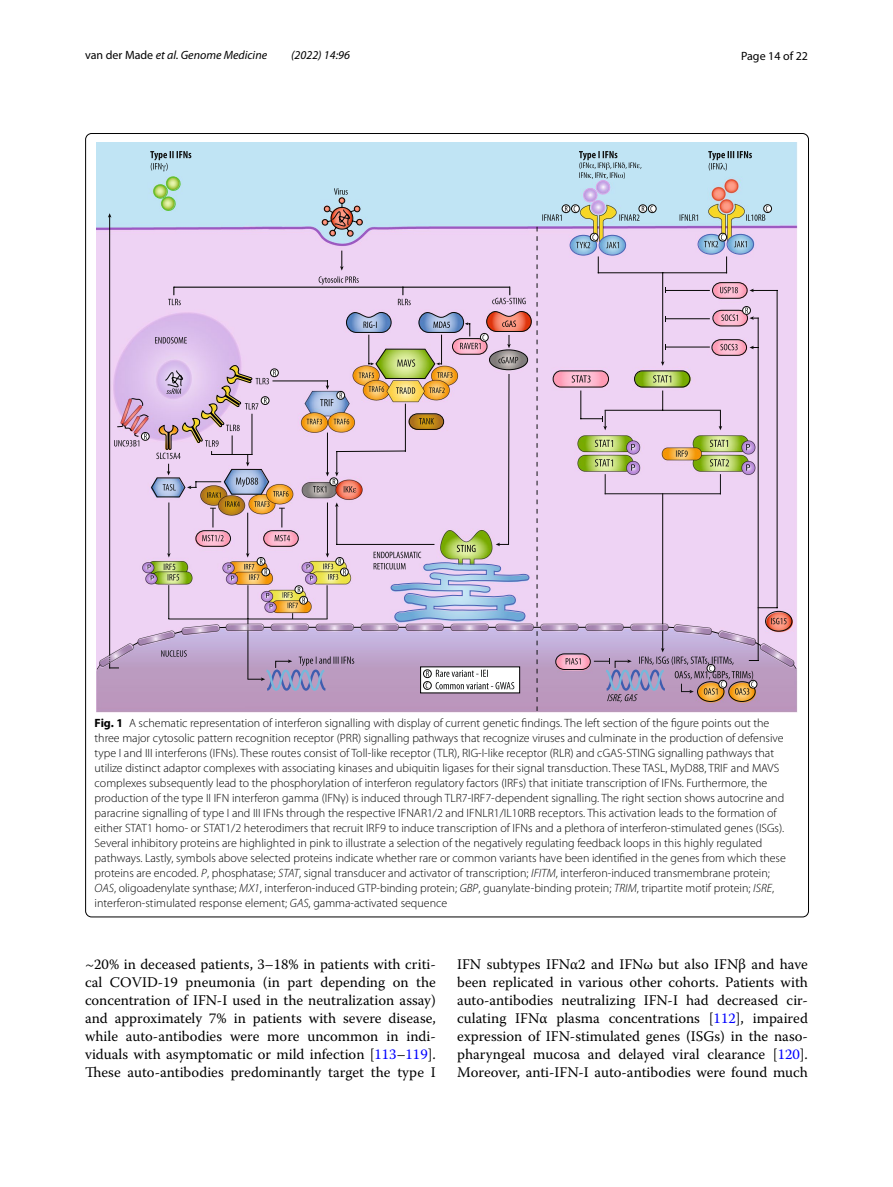
<style>
.page{position:relative;width:893px;height:1187px;background:#fff}
.page>*{position:absolute;margin:0;border:0;box-sizing:border-box;transform-origin:0 0}
.t1{font:14.7px/18px "Warnock Pro";color:#000;text-align:justify}
.t2{font:300 12px/15px "Myriad Pro";color:#000}
.t3{font:italic 12px "Myriad Pro";color:#000}
.t4{font:12px "Myriad Pro";color:#000}
.s1{font-style:normal}
.s2{font-weight:700}
.s3{font-style:italic}
.s4{color:#00f}
</style>
<div class="page">
<img style="left:97px;top:151px;width:699px;height:560px">
<p class="t3" style="left:85px;top:48px;width:184px"><span class="s1">van der Made</span> et al. Genome Medicine</p>
<p class="t3" style="left:291px;top:48px;width:60px">(2022) 14:96</p>
<p class="t4" style="left:741px;top:48px;width:68px">Page 14 of 22</p>
<p class="t2" style="left:95px;top:715px;width:693px"><span class="s2">Fig. 1</span> A schematic representation of interferon signalling with display of current genetic findings. The left section of the figure points out the three major cytosolic pattern recognition receptor (PRR) signalling pathways that recognize viruses and culminate in the production of defensive type I and III interferons (IFNs). These routes consist of Toll-like receptor (TLR), RIG-I-like receptor (RLR) and cGAS-STING signalling pathways that utilize distinct adaptor complexes with associating kinases and ubiquitin ligases for their signal transduction. These TASL, MyD88, TRIF and MAVS complexes subsequently lead to the phosphorylation of interferon regulatory factors (IRFs) that initiate transcription of IFNs. Furthermore, the production of the type II IFN interferon gamma (IFNγ) is induced through TLR7-IRF7-dependent signalling. The right section shows autocrine and paracrine signalling of type I and III IFNs through the respective IFNAR1/2 and IFNLR1/IL10RB receptors. This activation leads to the formation of either STAT1 homo- or STAT1/2 heterodimers that recruit IRF9 to induce transcription of IFNs and a plethora of interferon-stimulated genes (ISGs).<br>Several inhibitory proteins are highlighted in pink to illustrate a selection of the negatively regulating feedback loops in this highly regulated pathways. Lastly, symbols above selected proteins indicate whether rare or common variants have been identified in the genes from which these proteins are encoded. <span class="s3">P</span>, phosphatase; <span class="s3">STAT</span>, signal transducer and activator of transcription; <span class="s3">IFITM</span>, interferon-induced transmembrane protein; <span class="s3">OAS</span>, oligoadenylate synthase; <span class="s3">MX1</span>, interferon-induced GTP-binding protein; <span class="s3">GBP</span>, guanylate-binding protein; <span class="s3">TRIM</span>, tripartite motif protein; <span class="s3">ISRE</span>, interferon-stimulated response element; <span class="s3">GAS</span>, gamma-activated sequence</p>
<p class="t1" style="left:85px;top:954px;width:352px">~20% in deceased patients, 3–18% in patients with criti&shy;cal COVID-19 pneumonia (in part depending on the concentration of IFN-I used in the neutralization assay) and approximately 7% in patients with severe disease, while auto-antibodies were more uncommon in indi&shy;viduals with asymptomatic or mild infection [<span class="s4">113</span>–<span class="s4">119</span>].<br>These auto-antibodies predominantly target the type I</p>
<p class="t1" style="left:457px;top:954px;width:352px">IFN subtypes IFNα2 and IFNω but also IFNβ and have been replicated in various other cohorts. Patients with auto-antibodies neutralizing IFN-I had decreased cir&shy;culating IFNα plasma concentrations [<span class="s4">112</span>], impaired expression of IFN-stimulated genes (ISGs) in the naso&shy;pharyngeal mucosa and delayed viral clearance [<span class="s4">120</span>].<br>Moreover, anti-IFN-I auto-antibodies were found much</p>
</div>
